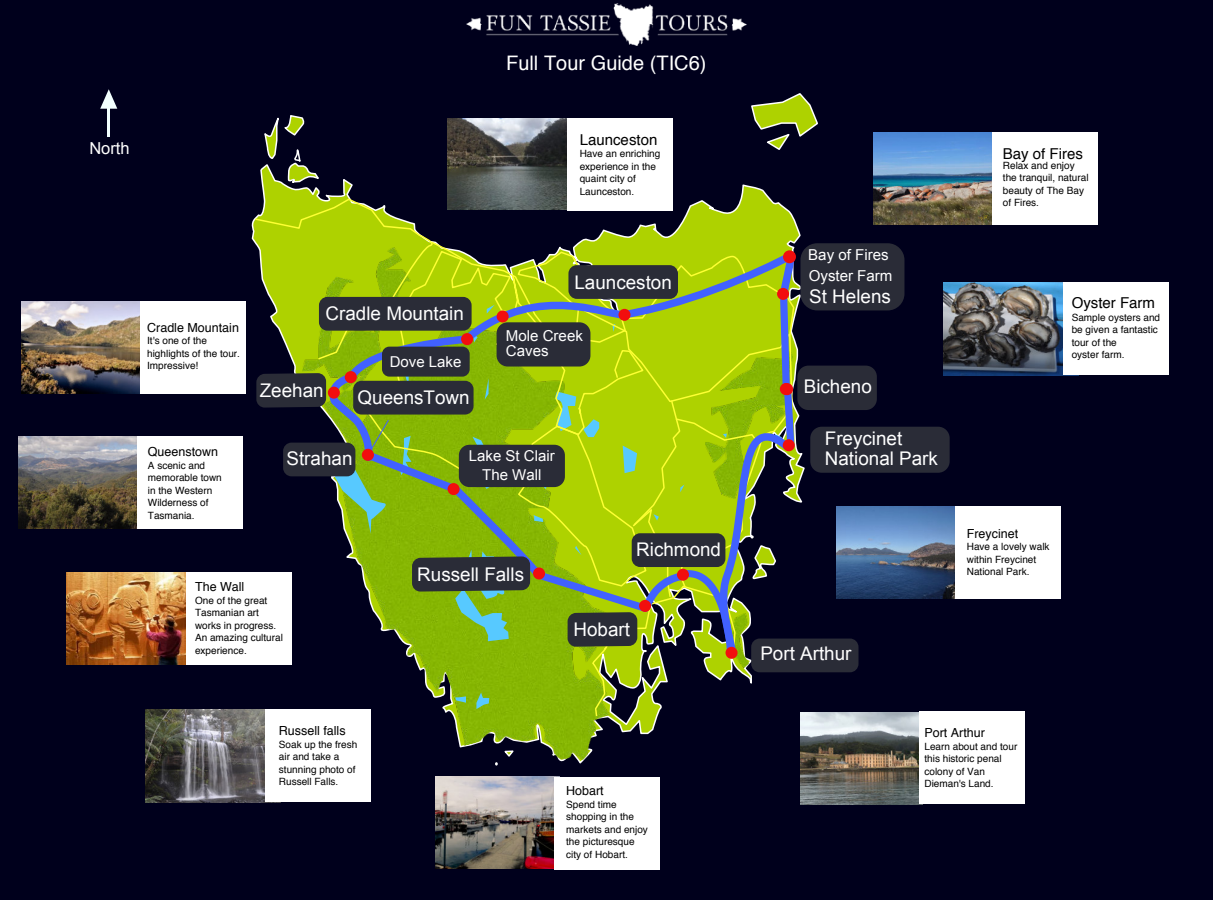
<style>
.page{position:relative;width:1213px;height:900px;background:#fff}
.page>*{position:absolute;margin:0;border:0;box-sizing:border-box;transform-origin:0 0}
.t1{font:20px "Helvetica";color:#fff}
.t2{font:18.75px/19.5px "Arial";color:#fff}
.t3{font:16.5px "Arial";color:#fff}
.t4{font:15px/15.5px "Arial";color:#fff}
.t5{font:15px "Helvetica";color:#000}
.t6{font:12.5px "Helvetica";color:#000}
.t7{font:10px/12.5px "Helvetica";color:#000}
</style>
<div class="page">
<div style="left:0;top:0;width:1212px;height:900px;background:#00001c"></div>
<svg style="left:248px;top:165px;width:558px;height:599px"></svg>
<img style="left:371px;top:718px;width:240px;height:41px">
<svg style="left:751px;top:93px;width:67px;height:57px"></svg>
<svg style="left:494px;top:749px;width:22px;height:17px"></svg>
<svg style="left:263px;top:116px;width:53px;height:68px"></svg>
<svg style="left:316px;top:154px;width:132px;height:44px"></svg>
<svg style="left:254px;top:198px;width:393px;height:374px"></svg>
<img style="left:466px;top:3px;width:281px;height:42px">
<div style="left:751px;top:639px;width:107px;height:33px;background:#2a2c37;border-radius:8px"></div>
<div style="left:810px;top:427px;width:139px;height:46px;background:#2a2c37;border-radius:12px"></div>
<div style="left:800px;top:243px;width:104px;height:67px;background:#2a2c37;border-radius:17px"></div>
<div style="left:797px;top:366px;width:80px;height:44px;background:#2a2c37;border-radius:11px"></div>
<svg style="left:256px;top:240px;width:542px;height:478px"></svg>
<div style="left:725px;top:647px;width:12px;height:12px;background:#f20e0e;border-radius:50%"></div>
<div style="left:780px;top:383px;width:12px;height:12px;background:#e9190d;border-radius:50%"></div>
<div style="left:782px;top:439px;width:12px;height:12px;background:#f20e0e;border-radius:50%"></div>
<div style="left:781px;top:383px;width:12px;height:12px;background:#f20e0e;border-radius:50%"></div>
<div style="left:461px;top:333px;width:12px;height:12px;background:#f20e0e;border-radius:50%"></div>
<div style="left:345px;top:371px;width:12px;height:12px;background:#f20e0e;border-radius:50%"></div>
<div style="left:328px;top:387px;width:12px;height:12px;background:#f20e0e;border-radius:50%"></div>
<div style="left:447px;top:483px;width:12px;height:12px;background:#f20e0e;border-radius:50%"></div>
<div style="left:362px;top:449px;width:12px;height:12px;background:#f20e0e;border-radius:50%"></div>
<div style="left:777px;top:288px;width:12px;height:12px;background:#f20e0e;border-radius:50%"></div>
<div style="left:783px;top:250px;width:13px;height:13px;background:#f20e0e;border-radius:50%"></div>
<div style="left:618px;top:309px;width:12px;height:12px;background:#f20e0e;border-radius:50%"></div>
<div style="left:533px;top:567px;width:12px;height:12px;background:#f20e0e;border-radius:50%"></div>
<div style="left:639px;top:600px;width:12px;height:12px;background:#f20e0e;border-radius:50%"></div>
<div style="left:677px;top:569px;width:12px;height:12px;background:#f20e0e;border-radius:50%"></div>
<img style="left:873px;top:132px;width:119px;height:92px">
<div style="left:992px;top:132px;width:106px;height:92px;background:#fff"></div>
<img style="left:943px;top:283px;width:119px;height:92px">
<div style="left:1062px;top:282px;width:106px;height:93px;background:#fff"></div>
<img style="left:836px;top:506px;width:119px;height:92px">
<div style="left:955px;top:506px;width:106px;height:93px;background:#fff"></div>
<img style="left:800px;top:712px;width:123px;height:93px">
<div style="left:919px;top:712px;width:106px;height:92px;background:#fff"></div>
<img style="left:448px;top:119px;width:119px;height:90px">
<div style="left:567px;top:118px;width:105px;height:93px;background:#fff"></div>
<img style="left:21px;top:301px;width:140px;height:93px">
<div style="left:141px;top:301px;width:105px;height:92px;background:#fff"></div>
<img style="left:18px;top:436px;width:145px;height:93px">
<div style="left:137px;top:436px;width:105px;height:92px;background:#fff"></div>
<img style="left:146px;top:710px;width:119px;height:92px">
<div style="left:265px;top:709px;width:106px;height:93px;background:#fff"></div>
<img style="left:435px;top:777px;width:119px;height:92px">
<div style="left:554px;top:777px;width:106px;height:92px;background:#fff"></div>
<img style="left:67px;top:572px;width:128px;height:93px">
<div style="left:186px;top:572px;width:105px;height:92px;background:#fff"></div>
<hr style="left:107px;top:101px;width:3px;height:35px;background:#f2fffe">
<svg style="left:100px;top:89px;width:17px;height:20px"></svg>
<h3 class="t3" style="left:89px;top:142px;width:42px">North</h3>
<h1 class="t1" style="left:506px;top:55px;width:202px">Full Tour Guide (TIC6)</h1>
<h3 class="t5" style="left:580px;top:134px;width:79px">Launceston</h3>
<p class="t7" style="left:580px;top:148px;width:82px">Have an enriching experience in the quaint city of<br>Launceston.</p>
<p class="t6" style="left:147px;top:323px;width:93px">Cradle Mountain</p>
<p class="t7" style="left:147px;top:335px;width:94px">It's one of the highlights of the tour.<br>Impressive!</p>
<p class="t6" style="left:148px;top:447px;width:72px">Queenstown</p>
<p class="t7" style="left:148px;top:460px;width:75px">A scenic and memorable town in the Western<br>Wilderness of<br>Tasmania.</p>
<h2 class="t2" style="left:325px;top:305px;width:140px">Cradle Mountain</h2>
<h3 class="t4" style="left:390px;top:355px;width:73px">Dove Lake</h3>
<h2 class="t2" style="left:260px;top:382px;width:65px">Zeehan</h2>
<h2 class="t2" style="left:357px;top:389px;width:114px">QueensTown</h2>
<h2 class="t2" style="left:574px;top:274px;width:99px">Launceston</h2>
<h3 class="t4" style="left:506px;top:329px;width:79px">Mole Creek<br>Caves</h3>
<h2 class="t2" style="left:286px;top:450px;width:67px">Strahan</h2>
<h3 class="t4" style="left:469px;top:447px;width:87px;line-height:19.5px;text-align:center">Lake St Clair<br>The Wall</h3>
<h2 class="t2" style="left:636px;top:542px;width:86px">Richmond</h2>
<p class="t6" style="left:195px;top:582px;width:51px">The Wall</p>
<p class="t7" style="left:195px;top:595px;width:89px">One of the great<br>Tasmanian art works in progress.<br>An amazing cultural experience.</p>
<p class="t6" style="left:279px;top:726px;width:68px">Russell falls</p>
<p class="t7" style="left:279px;top:738px;width:80px">Soak up the fresh air and take a stunning photo of<br>Russell Falls.</p>
<h2 class="t2" style="left:417px;top:566px;width:108px">Russell Falls</h2>
<h2 class="t2" style="left:573px;top:621px;width:58px">Hobart</h2>
<p class="t6" style="left:566px;top:786px;width:39px">Hobart</p>
<p class="t7" style="left:566px;top:799px;width:83px">Spend time shopping in the markets and enjoy the picturesque city of Hobart.</p>
<h3 class="t4" style="left:808px;top:246px;width:86px;line-height:20.2px">Bay of Fires<br>Oyster Farm</h3>
<h2 class="t2" style="left:809px;top:288px;width:83px">St Helens</h2>
<h2 class="t2" style="left:803px;top:379px;width:70px">Bicheno</h2>
<h2 class="t2" style="left:825px;top:431px;width:115px">Freycinet<br>National Park</h2>
<h2 class="t2" style="left:760px;top:646px;width:93px">Port Arthur</h2>
<h3 class="t5" style="left:1003px;top:147px;width:82px">Bay of Fires</h3>
<p class="t7" style="left:1003px;top:159px;width:87px">Relax and enjoy the tranquil, natural beauty of The Bay of Fires.</p>
<h3 class="t5" style="left:1071px;top:297px;width:85px">Oyster Farm</h3>
<p class="t7" style="left:1071px;top:311px;width:90px">Sample oysters and be given a fantastic tour of the<br>oyster farm.</p>
<p class="t6" style="left:966px;top:529px;width:53px">Freycinet</p>
<p class="t7" style="left:966px;top:541px;width:84px">Have a lovely walk within Freycinet<br>National Park.</p>
<p class="t6" style="left:924px;top:728px;width:62px">Port Arthur</p>
<p class="t7" style="left:924px;top:741px;width:94px">Learn about and tour this historic penal colony of Van<br>Dieman's Land.</p>
</div>
